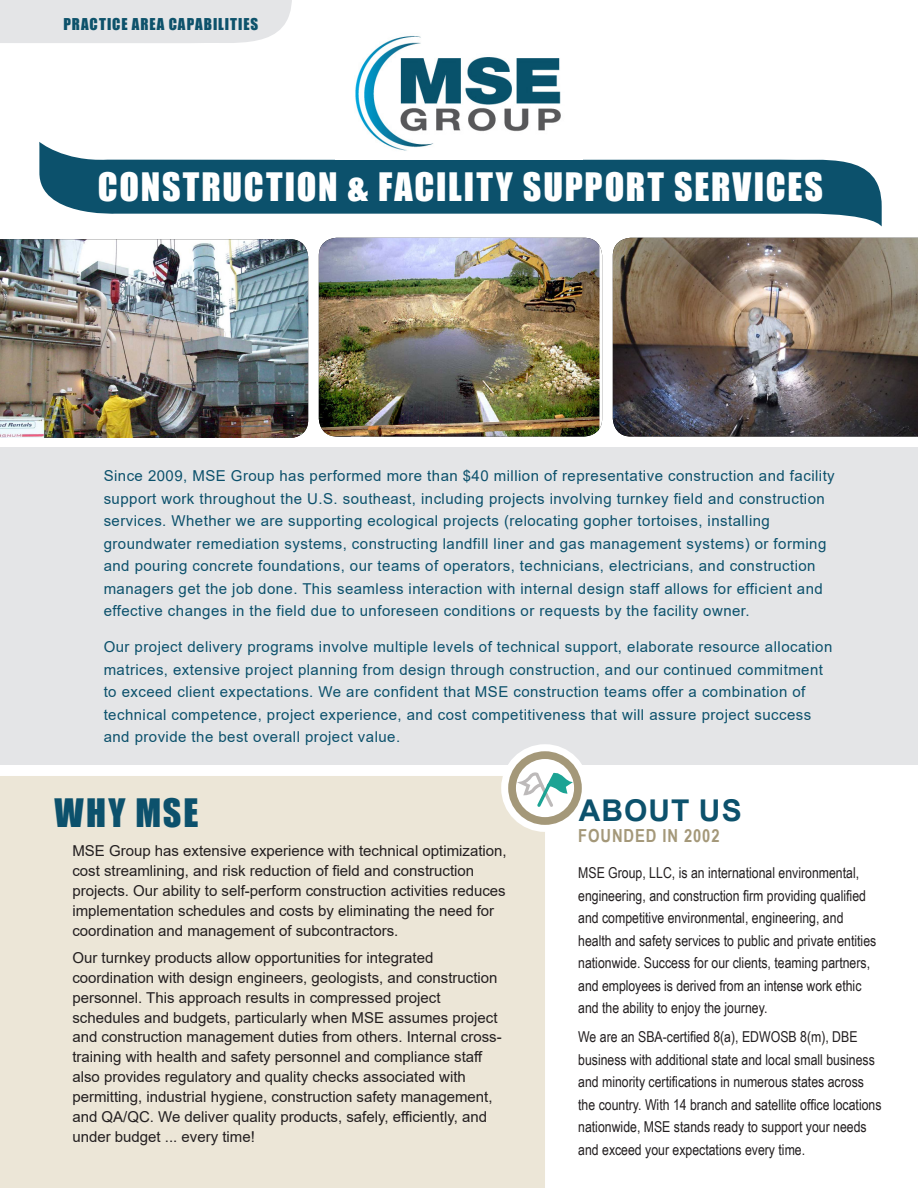
<style>
.page{position:relative;width:918px;height:1188px;background:#fff}
.page>*{position:absolute;margin:0;border:0;box-sizing:border-box;transform-origin:0 0}
.t1{font:36px "Impact";letter-spacing:.05em;color:#fff}
.t2{font:36px "Impact";letter-spacing:.055em;color:#0c516c}
.t3{font:700 30px "Arial";letter-spacing:.035em;color:#0c516c}
.t4{font:700 18px "Arial Narrow";letter-spacing:.05em;color:#a49879}
.Lead_in_Paragraph_St{font:15px/22.5px "Arial";letter-spacing:.03em;color:#0c516c}
.Normal_Paragraph_Sty{font:15px/20px "Arial";color:#231f20}
.Normal_Text_Paragrap{font:15px/22.5px "Arial Narrow";color:#231f20}
.t5{font:15px "Impact";letter-spacing:.07em;color:#0d526b}
</style>
<div class="page">
<img style="left:0;top:239px;width:308px;height:199px">
<img style="left:319px;top:238px;width:283px;height:198px">
<img style="left:613px;top:238px;width:305px;height:198px">
<div style="left:0;top:448px;width:918px;height:317px;background:#e4e5e7"></div>
<svg style="left:39px;top:142px;width:843px;height:85px;fill:#0c516c"></svg>
<div style="left:0;top:0;width:292px;height:43px;background:#e4e5e7"></div>
<div style="left:0;top:776px;width:545px;height:412px;background:#ece6d7"></div>
<div style="left:501px;top:744px;width:88px;height:88px;border:21px solid #fff;border-radius:50%"></div>
<svg style="left:506px;top:749px;width:78px;height:78px"></svg>
<img style="left:335px;top:36px;width:248px;height:123px">
<p class="t5" style="left:63px;top:12px;width:197px">PRACTICE AREA CAPABILITIES</p>
<p class="t1" style="left:98px;top:159px;width:726px">CONSTRUCTION &amp; FACILITY SUPPORT SERVICES</p>
<p class="Lead_in_Paragraph_St" style="left:104px;top:465px;width:733px">Since 2009, MSE Group has performed more than $40 million of representative construction and facility support work throughout the U.S. southeast, including projects involving turnkey field and construction services. Whether we are supporting ecological projects (relocating gopher tortoises, installing groundwater remediation systems, constructing landfill liner and gas management systems) or forming and pouring concrete foundations, our teams of operators, technicians, electricians, and construction managers get the job done. This seamless interaction with internal design staff allows for efficient and effective changes in the field due to unforeseen conditions or requests by the facility owner.</p>
<p class="Lead_in_Paragraph_St" style="left:104px;top:636px;width:730px">Our project delivery programs involve multiple levels of technical support, elaborate resource allocation matrices, extensive project planning from design through construction, and our continued commitment to exceed client expectations. We are confident that MSE construction teams offer a combination of technical competence, project experience, and cost competitiveness that will assure project success and provide the best overall project value.</p>
<p class="t2" style="left:55px;top:785px;width:145px">WHY MSE</p>
<p class="t3" style="left:579px;top:789px;width:164px">ABOUT US</p>
<p class="t4" style="left:578px;top:822px;width:143px">FOUNDED IN 2002</p>
<p class="Normal_Text_Paragrap" style="left:578px;top:861px;width:300px">MSE Group, LLC, is an international environmental, engineering, and construction firm providing qualified and competitive environmental, engineering, and health and safety services to public and private entities nationwide. Success for our clients, teaming partners, and employees is derived from an intense work ethic and the ability to enjoy the journey.</p>
<p class="Normal_Text_Paragrap" style="left:578px;top:1025px;width:305px">We are an SBA-certified 8(a), EDWOSB 8(m), DBE business with additional state and local small business and minority certifications in numerous states across the country. With 14 branch and satellite office locations nationwide, MSE stands ready to support your needs and exceed your expectations every time.</p>
<p class="Normal_Paragraph_Sty" style="left:72px;top:841px;width:436px">MSE Group has extensive experience with technical optimization, cost streamlining, and risk reduction of field and construction projects. Our ability to self-perform construction activities reduces implementation schedules and costs by eliminating the need for coordination and management of subcontractors.</p>
<p class="Normal_Paragraph_Sty" style="left:72px;top:947px;width:431px">Our turnkey products allow opportunities for integrated coordination with design engineers, geologists, and construction personnel. This approach results in compressed project schedules and budgets, particularly when MSE assumes project and construction management duties from others. Internal cross&shy;training with health and safety personnel and compliance staff also provides regulatory and quality checks associated with permitting, industrial hygiene, construction safety management, and QA/QC. We deliver quality products, safely, efficiently, and under budget ... every time!</p>
</div>
